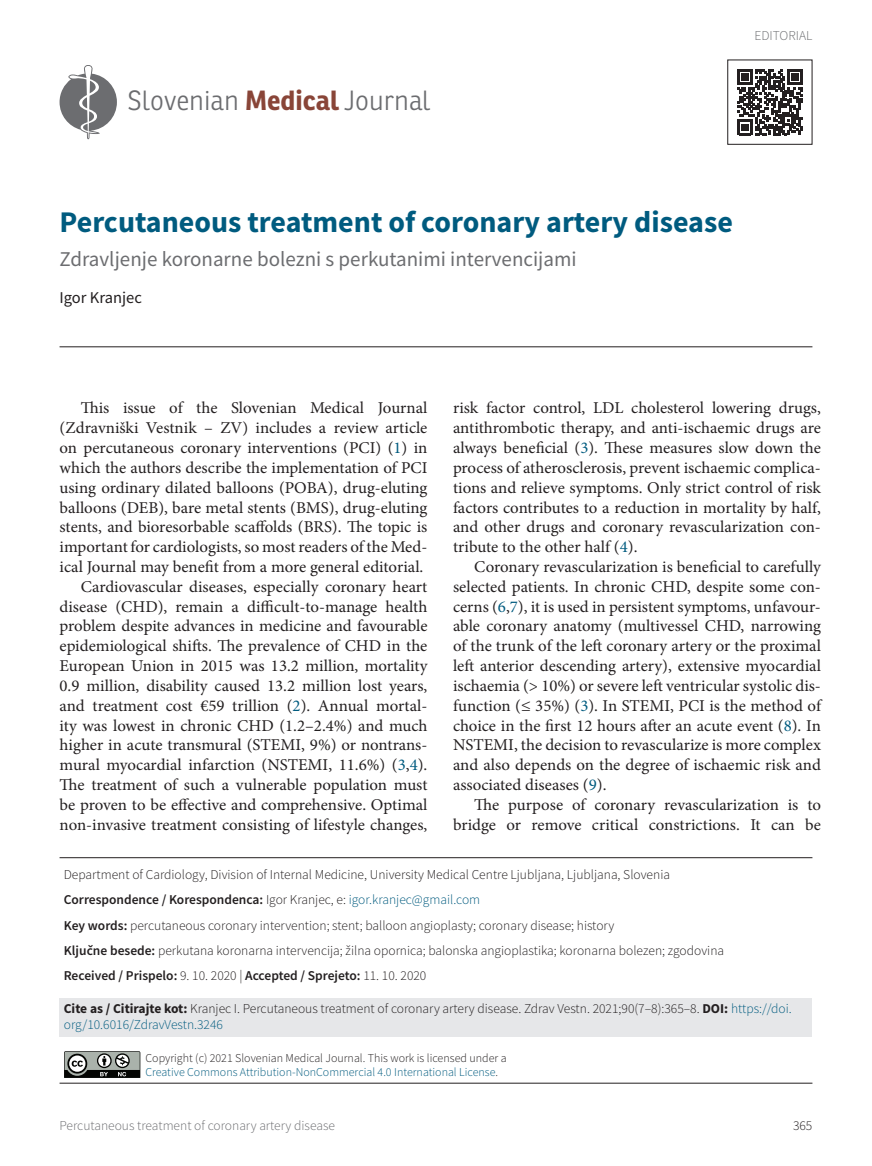
<style>
.page{position:relative;width:872px;height:1166px;background:#fff}
.page>*{position:absolute;margin:0;border:0;box-sizing:border-box;transform-origin:0 0}
.t1{font:700 30px "Source Sans Pro";color:#005b7f}
.t2{font:300 27px "Ronnia";letter-spacing:-.005em;color:#6c6d70}
.t3{font:21px "Source Sans Pro";color:#6c6d70}
.t4{font:300 20.25px "Ronnia";letter-spacing:-.005em;color:#6c6d70}
.t5{font:16.5px/19.8px "Minion Pro";color:#231f20;text-align:right}
.t6{font:16.5px "Source Sans Pro";color:#231f20}
.t7{font:300 13.5px/25.2px "Source Sans Pro";color:#231f20}
.t8{font:300 13.5px "Source Sans Pro";color:#6c6d70}
.t9{font:300 12px/14.4px "Source Sans Pro";color:#231f20}
.s1{font-weight:700;color:#894538}
.s2{font-size:27px}
.s3{color:#005b7f}
.s4{font-weight:600}
.s5{font-weight:700}
</style>
<div class="page">
<svg style="left:64px;top:1051px;width:83px;height:33px"></svg>
<svg style="left:737px;top:69px;width:66px;height:66px"></svg>
<div style="left:727px;top:60px;width:85px;height:85px;border:1px solid #231f20"></div>
<div style="left:60px;top:997px;width:752px;height:39px;background:#e6e7e9"></div>
<hr style="left:60px;top:1082px;width:752px;height:1px;background:#231f20">
<hr style="left:60px;top:857px;width:752px;height:1px;background:#231f20">
<svg style="left:60px;top:65px;width:57px;height:74px"></svg>
<hr style="left:60px;top:346px;width:752px;height:1px;background:#231f20">
<h2 class="t2" style="left:128px;top:84px;width:213px">Slovenian <span class="s1">Medical</span></h2>
<p class="t4" style="left:347px;top:88px;width:8px">l</p>
<h2 class="t2" style="left:422px;top:84px;width:10px">l</h2>
<p class="t4" style="left:126px;top:88px;width:298px">Slovenian <span class="s1">Medical</span> Journa<span class="s2">Journa</span></p>
<p class="t8" style="left:754px;top:27px;width:59px">EDITORIAL</p>
<h1 class="t1" style="left:60px;top:202px;width:675px">Percutaneous treatment of coronary artery disease</h1>
<p class="t3" style="left:60px;top:245px;width:518px">Zdravljenje koronarne bolezni s perkutanimi intervencijami</p>
<p class="t6" style="left:60px;top:287px;width:84px">Igor Kranjec</p>
<p class="t5" style="left:60px;top:398px;width:369px">This issue of the Slovenian Medical Journal (Zdravniški Vestnik – ZV) includes a review article on percutaneous coronary interventions (PCI) (<span class="s3">1</span>) in which the authors describe the implementation of PCI using ordinary dilated balloons (POBA), drug-eluting balloons (DEB), bare metal stents (BMS), drug-eluting stents, and bioresorbable scaffolds (BRS). The topic is important for cardiologists, so most readers of the Med&shy;ical Journal may benefit from a more general editorial.<br>Cardiovascular diseases, especially coronary heart disease (CHD), remain a difficult-to-manage health problem despite advances in medicine and favourable epidemiological shifts. The prevalence of CHD in the European Union in 2015 was 13.2 million, mortality 0.9 million, disability caused 13.2 million lost years, and treatment cost €59 trillion (<span class="s3">2</span>). Annual mortal&shy;ity was lowest in chronic CHD (1.2–2.4%) and much higher in acute transmural (STEMI, 9%) or nontrans&shy;mural myocardial infarction (NSTEMI, 11.6%) (<span class="s3">3</span>,<span class="s3">4</span>).<br>The treatment of such a vulnerable population must be proven to be effective and comprehensive. Optimal non-invasive treatment consisting of lifestyle changes,</p>
<p class="t5" style="left:453px;top:398px;width:369px;text-align:justify">risk factor control, LDL cholesterol lowering drugs, antithrombotic therapy, and anti-ischaemic drugs are always beneficial (<span class="s3">3</span>). These measures slow down the process of atherosclerosis, prevent ischaemic complica&shy;tions and relieve symptoms. Only strict control of risk factors contributes to a reduction in mortality by half, and other drugs and coronary revascularization con&shy;tribute to the other half (<span class="s3">4</span>).</p>
<p class="t5" style="left:453px;top:556px;width:369px;text-align:justify;text-indent:21px">Coronary revascularization is beneficial to carefully selected patients. In chronic CHD, despite some con&shy;cerns (<span class="s3">6</span>,<span class="s3">7</span>), it is used in persistent symptoms, unfavour&shy;able coronary anatomy (multivessel CHD, narrowing of the trunk of the left coronary artery or the proximal left anterior descending artery), extensive myocardial ischaemia (&gt; 10%) or severe left ventricular systolic dis&shy;function (≤ 35%) (<span class="s3">3</span>). In STEMI, PCI is the method of choice in the first 12 hours after an acute event (<span class="s3">8</span>). In NSTEMI, the decision to revascularize is more complex and also depends on the degree of ischaemic risk and associated diseases (<span class="s3">9</span>).</p>
<p class="t5" style="left:453px;top:794px;width:369px">The purpose of coronary revascularization is to bridge or remove critical constrictions. It can be</p>
<p class="t7" style="left:64px;top:861px;width:662px">Department of Cardiology, Division of Internal Medicine, University Medical Centre Ljubljana, Ljubljana, Slovenia <span class="s4">Correspondence / Korespondenca:</span> Igor Kranjec, e: <span class="s3">igor.kranjec@gmail.com<br></span><span class="s4">Key words:</span> percutaneous coronary intervention; stent; balloon angioplasty; coronary disease; history<br><span class="s4">Ključne besede:</span> perkutana koronarna intervencija; žilna opornica; balonska angioplastika; koronarna bolezen; zgodovina <span class="s4">Received / Prispelo:</span> 9. 10. 2020 | <span class="s4">Accepted / Sprejeto:</span> 11. 10. 2020</p>
<p class="t7" style="left:64px;top:999px;width:729px;line-height:16.2px"><span class="s5">Cite as / Citirajte kot:</span> Kranjec I. Percutaneous treatment of coronary artery disease. Zdrav Vestn. 2021;90(7–8):365–8. <span class="s5">DOI:</span> <span class="s3">https://doi. org/10.6016/ZdravVestn.3246</span></p>
<p class="t9" style="left:145px;top:1050px;width:362px">Copyright (c) 2021 Slovenian Medical Journal. This work is licensed under a<br><span class="s3">Creative Commons Attribution-NonCommercial 4.0 International License</span>.</p>
<p class="t8" style="left:60px;top:1116px;width:277px">Percutaneous treatment of coronary artery disease</p>
<p class="t7" style="left:793px;top:1112px;width:21px">365</p>
</div>
